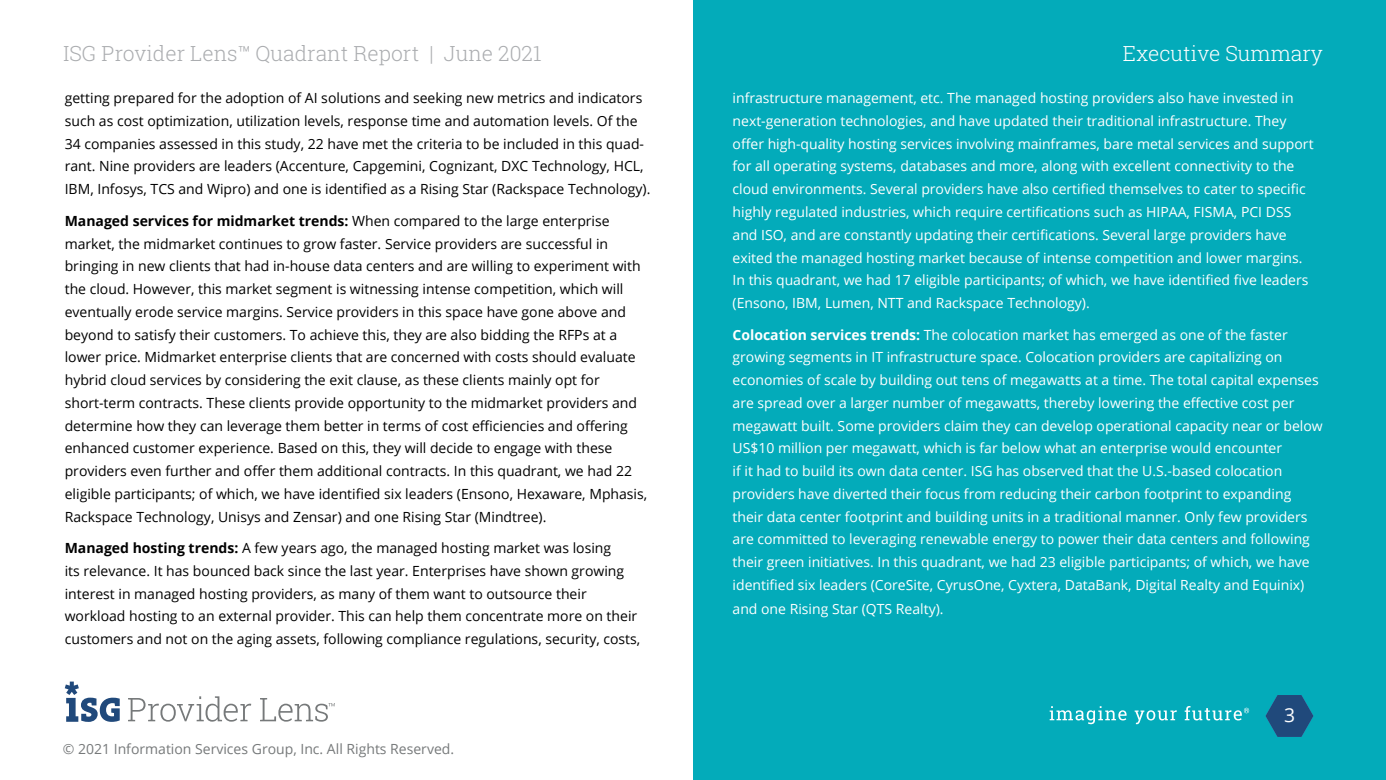
<style>
.page{position:relative;width:1386px;height:780px;background:#fff}
.page>*{position:absolute;margin:0;border:0;box-sizing:border-box;transform-origin:0 0}
.t1{font:300 21px "Roboto Slab";color:#abadb0}
.t2{font:300 21px "Roboto Slab";color:#fff}
.t3{font:19.25px "Open Sans";color:#fff}
.Body_Copy{font:14px/22.8px "Open Sans";color:#000}
.Body_Copy-2{font:14px/22.8px "Open Sans";color:#fff}
.Report_Cover_Title{font:14px "Open Sans";color:#76797a}
.s1{font-weight:700}
</style>
<div class="page">
<div style="left:693px;top:0;width:693px;height:780px;background:#03abba"></div>
<svg style="left:128px;top:696px;width:123px;height:25px"></svg>
<svg style="left:260px;top:698px;width:75px;height:23px"></svg>
<svg style="left:65px;top:681px;width:55px;height:41px"></svg>
<svg style="left:1266px;top:695px;width:47px;height:42px"></svg>
<svg style="left:1050px;top:706px;width:77px;height:18px"></svg>
<svg style="left:1135px;top:710px;width:42px;height:14px"></svg>
<svg style="left:1185px;top:706px;width:64px;height:14px"></svg>
<p class="t1" style="left:63px;top:39px;width:480px">ISG Provider Lens™ Quadrant Report | June 2021</p>
<p class="t2" style="left:1123px;top:39px;width:202px">Executive Summary</p>
<p class="Body_Copy" style="left:65px;top:86px;width:587px">getting prepared for the adoption of AI solutions and seeking new metrics and indicators such as cost optimization, utilization levels, response time and automation levels. Of the 34 companies assessed in this study, 22 have met the criteria to be included in this quad&shy;rant. Nine providers are leaders (Accenture, Capgemini, Cognizant, DXC Technology, HCL, IBM, Infosys, TCS and Wipro) and one is identified as a Rising Star (Rackspace Technology).</p>
<p class="Body_Copy" style="left:65px;top:209px;width:584px"><span class="s1">Managed services for midmarket trends:</span> When compared to the large enterprise market, the midmarket continues to grow faster. Service providers are successful in bringing in new clients that had in-house data centers and are willing to experiment with the cloud. However, this market segment is witnessing intense competition, which will eventually erode service margins. Service providers in this space have gone above and beyond to satisfy their customers. To achieve this, they are also bidding the RFPs at a lower price. Midmarket enterprise clients that are concerned with costs should evaluate hybrid cloud services by considering the exit clause, as these clients mainly opt for short-term contracts. These clients provide opportunity to the midmarket providers and determine how they can leverage them better in terms of cost efficiencies and offering enhanced customer experience. Based on this, they will decide to engage with these providers even further and offer them additional contracts. In this quadrant, we had 22 eligible participants; of which, we have identified six leaders (Ensono, Hexaware, Mphasis, Rackspace Technology, Unisys and Zensar) and one Rising Star (Mindtree).</p>
<p class="Body_Copy" style="left:65px;top:536px;width:577px"><span class="s1">Managed hosting trends:</span> A few years ago, the managed hosting market was losing<br>its relevance. It has bounced back since the last year. Enterprises have shown growing interest in managed hosting providers, as many of them want to outsource their workload hosting to an external provider. This can help them concentrate more on their customers and not on the aging assets, following compliance regulations, security, costs,</p>
<p class="Report_Cover_Title" style="left:63px;top:739px;width:393px">© 2021 Information Services Group, Inc. All Rights Reserved.</p>
<p class="Body_Copy-2" style="left:733px;top:86px;width:583px">infrastructure management, etc. The managed hosting providers also have invested in next-generation technologies, and have updated their traditional infrastructure. They offer high-quality hosting services involving mainframes, bare metal services and support for all operating systems, databases and more, along with excellent connectivity to the cloud environments. Several providers have also certified themselves to cater to specific highly regulated industries, which require certifications such as HIPAA, FISMA, PCI DSS and ISO, and are constantly updating their certifications. Several large providers have exited the managed hosting market because of intense competition and lower margins.<br>In this quadrant, we had 17 eligible participants; of which, we have identified five leaders (Ensono, IBM, Lumen, NTT and Rackspace Technology).</p>
<p class="Body_Copy-2" style="left:733px;top:323px;width:592px"><span class="s1">Colocation services trends:</span> The colocation market has emerged as one of the faster growing segments in IT infrastructure space. Colocation providers are capitalizing on economies of scale by building out tens of megawatts at a time. The total capital expenses are spread over a larger number of megawatts, thereby lowering the effective cost per megawatt built. Some providers claim they can develop operational capacity near or below US$10 million per megawatt, which is far below what an enterprise would encounter<br>if it had to build its own data center. ISG has observed that the U.S.-based colocation providers have diverted their focus from reducing their carbon footprint to expanding their data center footprint and building units in a traditional manner. Only few providers are committed to leveraging renewable energy to power their data centers and following their green initiatives. In this quadrant, we had 23 eligible participants; of which, we have identified six leaders (CoreSite, CyrusOne, Cyxtera, DataBank, Digital Realty and Equinix)</p>
<p class="Body_Copy-2" style="left:733px;top:597px;width:213px">and one Rising Star (QTS Realty).</p>
<p class="t3" style="left:1284px;top:701px;width:13px">3</p>
</div>
